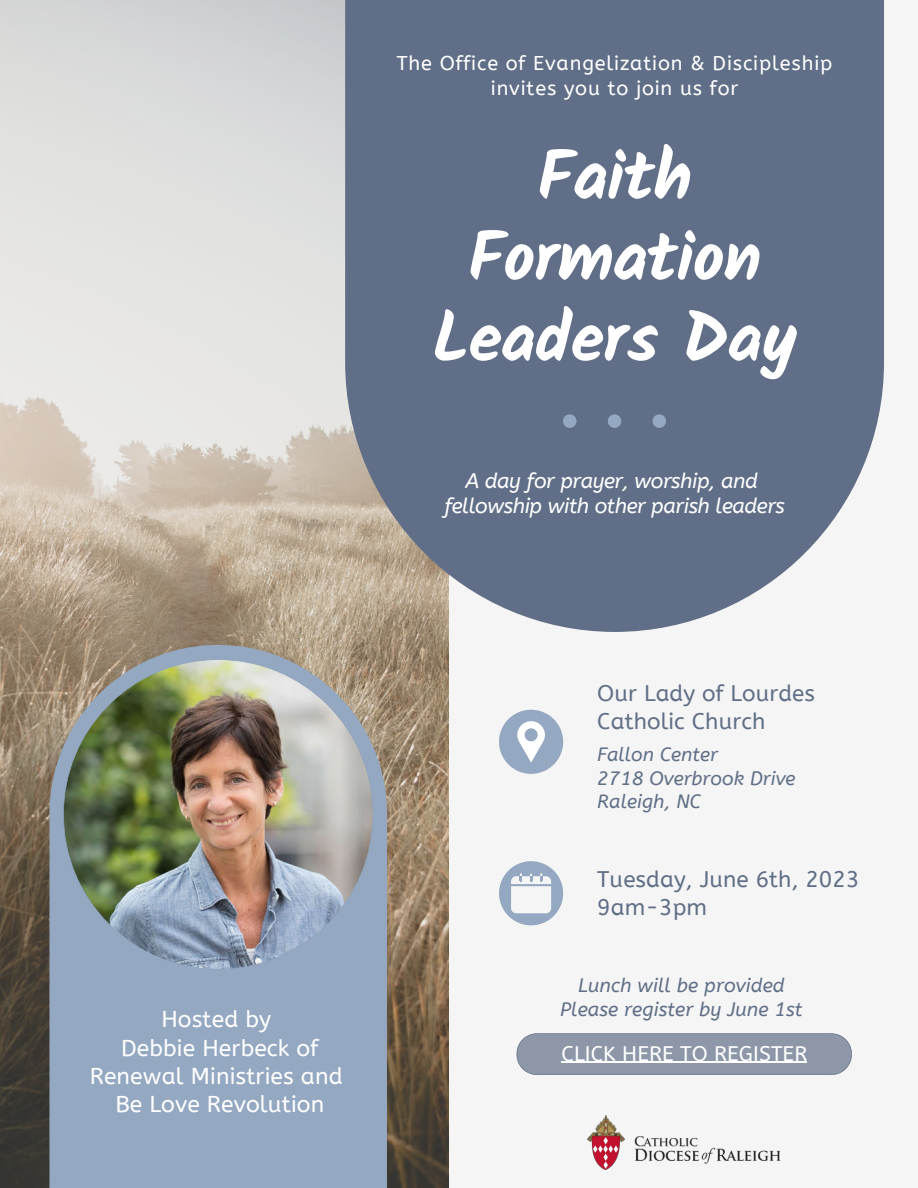
<style>
.page{position:relative;width:918px;height:1188px;background:#f5f5f5}
.page>*{position:absolute;margin:0;border:0;box-sizing:border-box;transform-origin:0 0}
.t1{font:700 68.85px/81px "Kalam";letter-spacing:-.02em;color:#fff;text-align:center}
.t2{font:22.95px/28.3px "A Bee Zee";letter-spacing:.005em;color:#fff;text-align:center}
.t3{font:22.5px/28.2px "A Bee Zee";letter-spacing:.005em;color:#606f87}
.t4{font:italic 21px/24.8px "A Bee Zee";letter-spacing:-.02em;color:#fff;text-align:center}
.t5{font:21px "A Bee Zee";letter-spacing:.005em;color:#fff}
.t6{font:19.95px/24.8px "A Bee Zee";letter-spacing:.04em;color:#fff;text-align:center}
.t7{font:italic 19.5px/23.7px "A Bee Zee";letter-spacing:.005em;color:#606f87;text-align:center}
.t8{font:italic 19.2px/23.7px "A Bee Zee";letter-spacing:.005em;color:#606f87}
</style>
<div class="page">
<img style="left:0;top:0;width:448px;height:1188px">
<svg style="left:499px;top:710px;width:64px;height:64px"></svg>
<svg style="left:499px;top:861px;width:64px;height:64px"></svg>
<div style="left:49px;top:645px;width:338px;height:543px;background:#94a8c1"></div>
<img style="left:53px;top:650px;width:330px;height:329px">
<svg style="left:345px;top:0;width:539px;height:632px;background:#6b788d"></svg>
<svg style="left:563px;top:414px;width:14px;height:14px"></svg>
<svg style="left:608px;top:414px;width:13px;height:14px"></svg>
<svg style="left:653px;top:414px;width:13px;height:14px"></svg>
<img style="left:587px;top:1116px;width:194px;height:54px">
<svg style="left:517px;top:1033px;width:335px;height:42px;background:#909aaa"></svg>
<hr style="left:561px;top:1062px;width:246px;height:1px;background:#fff">
<p class="t6" style="left:397px;top:51px;width:437px">The Office of Evangelization &amp; Discipleship invites you to join us for</p>
<h1 class="t1" style="left:432px;top:135px;width:367px">Faith<br>Formation<br>Leaders Day</h1>
<p class="t4" style="left:444px;top:469px;width:342px">A day for prayer, worship, and fellowship with other parish leaders</p>
<p class="t2" style="left:90px;top:1006px;width:255px">Hosted by<br>Debbie Herbeck of<br>Renewal Ministries and<br>Be Love Revolution</p>
<p class="t3" style="left:597px;top:680px;width:219px">Our Lady of Lourdes<br>Catholic Church</p>
<p class="t8" style="left:597px;top:743px;width:200px">Fallon Center<br>2718 Overbrook Drive<br>Raleigh, NC</p>
<p class="t3" style="left:597px;top:866px;width:264px">Tuesday, June 6th, 2023<br>9am-3pm</p>
<p class="t7" style="left:560px;top:974px;width:244px">Lunch will be provided<br>Please register by June 1st</p>
<p class="t5" style="left:561px;top:1041px;width:247px">CLICK HERE TO REGISTER</p>
</div>
